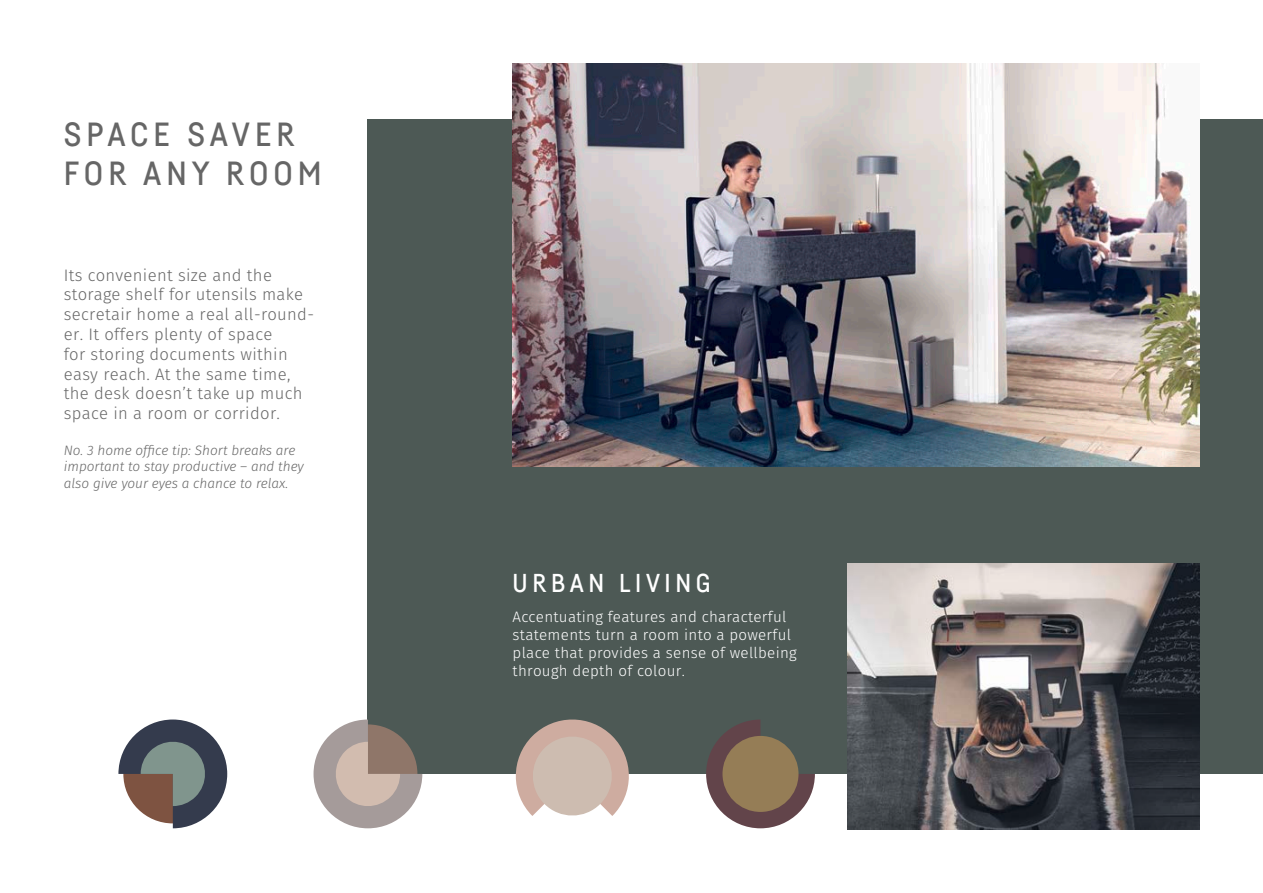
<style>
.page{position:relative;width:1263px;height:893px;background:#fff}
.page>*{position:absolute;margin:0;border:0;box-sizing:border-box;transform-origin:0 0}
.t1{font:500 33px/39.6px "Sedus Sans";letter-spacing:.15em;color:#666}
.t2{font:500 25.5px "Sedus Sans";letter-spacing:.18em;color:#fff}
.t3{font:300 16.5px/19.8px "Sedus Text";letter-spacing:.02em;color:#666}
.t4{font:300 15px/18px "Sedus Text";letter-spacing:.02em;color:#fff}
.t5{font:italic 300 13.5px/16.2px "Sedus Text";color:#666}
</style>
<div class="page">
<div style="left:367px;top:119px;width:896px;height:655px;background:#4d5955"></div>
<img style="left:512px;top:64px;width:687px;height:403px">
<img style="left:848px;top:563px;width:351px;height:266px">
<svg style="left:706px;top:720px;width:109px;height:108px"></svg>
<div style="left:722px;top:736px;width:76px;height:76px;background:#957d56;border-radius:50%"></div>
<svg style="left:118px;top:719px;width:109px;height:109px"></svg>
<svg style="left:313px;top:719px;width:109px;height:109px"></svg>
<svg style="left:515px;top:719px;width:114px;height:97px"></svg>
<h1 class="t1" style="left:64px;top:114px;width:259px">SPACE SAVER<br>FOR ANY ROOM</h1>
<p class="t3" style="left:64px;top:263px;width:252px">Its convenient size and the storage shelf for utensils make secretair home a real all-round&shy;er. It offers plenty of space<br>for storing documents within easy reach. At the same time, the desk doesn’t take up much space in a room or corridor.</p>
<p class="t5" style="left:64px;top:442px;width:242px">No. 3 home office tip: Short breaks are important to stay productive – and they also give your eyes a chance to relax.</p>
<h2 class="t2" style="left:513px;top:567px;width:199px">URBAN LIVING</h2>
<p class="t4" style="left:513px;top:606px;width:286px">Accentuating features and characterful statements turn a room into a powerful place that provides a sense of wellbeing through depth of colour.</p>
</div>
